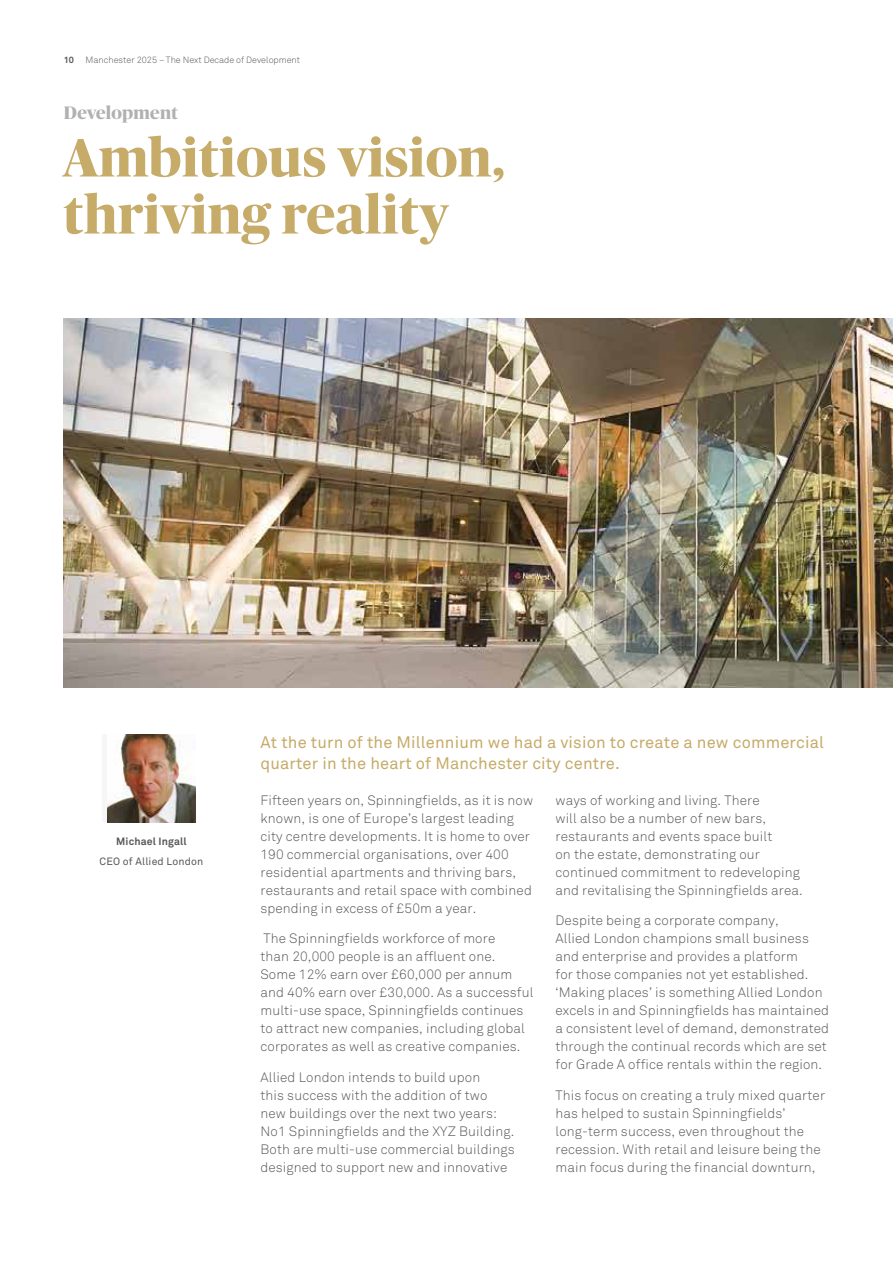
<style>
.page{position:relative;width:893px;height:1263px;background:#fff}
.page>*{position:absolute;margin:0;border:0;box-sizing:border-box;transform-origin:0 0}
.t1{font:700 54px/57px "Publico Banner";letter-spacing:.015em;color:#c6ab69}
.t2{font:700 18px "Publico Banner";letter-spacing:.01em;color:#b1b0b3}
.t3{font:16.5px/21px "Akkurat";letter-spacing:.01em;color:#c6ab69}
.t4{font:300 13.5px/18px "Akkurat";letter-spacing:.01em;color:#575756}
.t5{font:10.5px "Akkurat";letter-spacing:.015em;color:#575756}
.t6{font:700 10.5px "Akkurat";letter-spacing:.015em;color:#575756}
.t7{font:300 9px "Akkurat";color:#575756}
.t8{font:700 9px "Akkurat";color:#575756}
</style>
<div class="page">
<img style="left:64px;top:318px;width:829px;height:369px">
<div style="left:102px;top:734px;width:88px;height:88px;background:#f6f6f6"></div>
<img style="left:108px;top:734px;width:87px;height:88px">
<p class="t8" style="left:64px;top:54px;width:12px">10</p>
<p class="t7" style="left:86px;top:55px;width:216px">Manchester 2025 – The Next Decade of Development</p>
<h2 class="t2" style="left:64px;top:100px;width:116px">Development</h2>
<h1 class="t1" style="left:62px;top:126px;width:444px">Ambitious vision, thriving reality</h1>
<p class="t6" style="left:116px;top:835px;width:72px">Michael Ingall</p>
<p class="t5" style="left:100px;top:855px;width:105px">CEO of Allied London</p>
<p class="t3" style="left:260px;top:732px;width:565px">At the turn of the Millennium we had a vision to create a new commercial quarter in the heart of Manchester city centre.</p>
<p class="t4" style="left:260px;top:791px;width:274px">Fifteen years on, Spinningfields, as it is now known, is one of Europe’s largest leading city centre developments. It is home to over 190 commercial organisations, over 400 residential apartments and thriving bars, restaurants and retail space with combined spending in excess of £50m a year.</p>
<p class="t4" style="left:260px;top:930px;width:275px">The Spinningfields workforce of more<br>than 20,000 people is an affluent one.<br>Some 12% earn over £60,000 per annum and 40% earn over £30,000. As a successful multi-use space, Spinningfields continues to attract new companies, including global corporates as well as creative companies.</p>
<p class="t4" style="left:260px;top:1069px;width:256px">Allied London intends to build upon<br>this success with the addition of two new buildings over the next two years:<br>No1 Spinningfields and the XYZ Building.<br>Both are multi-use commercial buildings designed to support new and innovative</p>
<p class="t4" style="left:555px;top:791px;width:249px">ways of working and living. There<br>will also be a number of new bars, restaurants and events space built<br>on the estate, demonstrating our continued commitment to redeveloping and revitalising the Spinningfields area.</p>
<p class="t4" style="left:555px;top:912px;width:275px">Despite being a corporate company,<br>Allied London champions small business and enterprise and provides a platform<br>for those companies not yet established. ‘Making places’ is something Allied London excels in and Spinningfields has maintained a consistent level of demand, demonstrated through the continual records which are set for Grade A office rentals within the region.</p>
<p class="t4" style="left:555px;top:1087px;width:271px">This focus on creating a truly mixed quarter has helped to sustain Spinningfields’ long-term success, even throughout the recession. With retail and leisure being the main focus during the financial downturn,</p>
</div>
